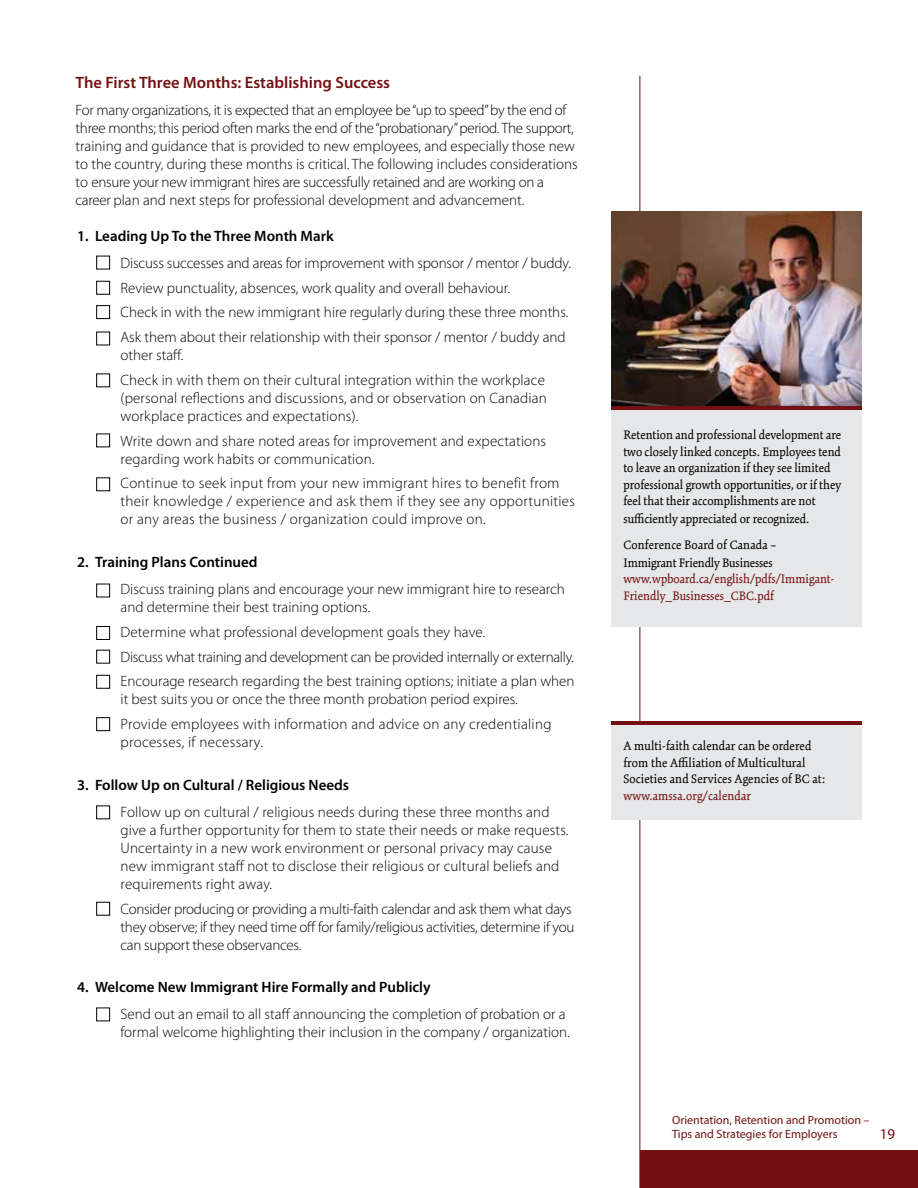
<style>
.page{position:relative;width:918px;height:1188px;background:#fff}
.page>*{position:absolute;margin:0;border:0;box-sizing:border-box;transform-origin:0 0}
.t1{font:600 16.5px "Myriad Pro";color:#731012}
.t2{font:300 15px/18px "Myriad Pro";color:#000}
.t3{font:300 15px/18px "Myriad Pro";letter-spacing:.02em;color:#000}
.t4{font:300 15px/18px "Myriad Pro";letter-spacing:-.02em;color:#000}
.t5{font:600 15px "Myriad Pro";color:#000}
.t6{font:15px "Myriad Pro";color:#731012}
.t7{font:13.5px/16.5px "Kinesis Std";color:#000}
.t8{font:13.5px/16.5px "Kinesis Std";color:#731012}
.t9{font:12px/13.5px "Myriad Pro";color:#731012}
</style>
<div class="page">
<hr style="left:640px;top:76px;width:1px;height:1112px;background:#731012">
<div style="left:640px;top:1150px;width:278px;height:38px;background:#731012"></div>
<div style="left:96px;top:256px;width:14px;height:13px;border:1px solid #000"></div>
<div style="left:96px;top:281px;width:14px;height:14px;border:1px solid #000"></div>
<div style="left:96px;top:305px;width:14px;height:14px;border:1px solid #000"></div>
<div style="left:96px;top:332px;width:14px;height:13px;border:1px solid #000"></div>
<div style="left:96px;top:374px;width:14px;height:13px;border:1px solid #000"></div>
<div style="left:96px;top:434px;width:14px;height:13px;border:1px solid #000"></div>
<div style="left:96px;top:477px;width:14px;height:14px;border:1px solid #000"></div>
<div style="left:96px;top:584px;width:14px;height:13px;border:1px solid #000"></div>
<div style="left:96px;top:626px;width:14px;height:14px;border:1px solid #000"></div>
<div style="left:96px;top:650px;width:14px;height:14px;border:1px solid #000"></div>
<div style="left:96px;top:675px;width:14px;height:14px;border:1px solid #000"></div>
<div style="left:96px;top:717px;width:14px;height:14px;border:1px solid #000"></div>
<div style="left:96px;top:806px;width:14px;height:13px;border:1px solid #000"></div>
<div style="left:96px;top:902px;width:14px;height:14px;border:1px solid #000"></div>
<div style="left:96px;top:1008px;width:14px;height:13px;border:1px solid #000"></div>
<img style="left:611px;top:212px;width:251px;height:194px">
<div style="left:611px;top:409px;width:251px;height:218px;background:#e6e7e8"></div>
<hr style="left:611px;top:406px;width:251px;height:3px;background:#731012">
<div style="left:611px;top:725px;width:251px;height:95px;background:#e6e7e8"></div>
<hr style="left:611px;top:722px;width:251px;height:3px;background:#731012">
<p class="t1" style="left:76px;top:73px;width:316px">The First Three Months: Establishing Success</p>
<p class="t2" style="left:76px;top:101px;width:504px">For many organizations, it is expected that an employee be “up to speed” by the end of three months; this period often marks the end of the “probationary” period. The support, training and guidance that is provided to new employees, and especially those new to the country, during these months is critical. The following includes considerations to ensure your new immigrant hires are successfully retained and are working on a career plan and next steps for professional development and advancement.</p>
<p class="t5" style="left:77px;top:228px;width:258px">1. Leading Up To the Three Month Mark</p>
<p class="t2" style="left:121px;top:250px;width:452px;line-height:24.8px">Discuss successes and areas for improvement with sponsor / mentor / buddy.<br>Review punctuality, absences, work quality and overall behaviour.<br>Check in with the new immigrant hire regularly during these three months.<br>Ask them about their relationship with their sponsor / mentor / buddy and</p>
<p class="t2" style="left:121px;top:343px;width:426px;line-height:24.8px">other staff.<br>Check in with them on their cultural integration within the workplace</p>
<p class="t2" style="left:121px;top:389px;width:428px">(personal reflections and discussions, and or observation on Canadian workplace practices and expectations).</p>
<p class="t2" style="left:121px;top:432px;width:427px">Write down and share noted areas for improvement and expectations regarding work habits or communication.</p>
<p class="t3" style="left:121px;top:474px;width:456px">Continue to seek input from your new immigrant hires to benefit from their knowledge / experience and ask them if they see any opportunities or any areas the business / organization could improve on.</p>
<p class="t5" style="left:77px;top:554px;width:182px">2. Training Plans Continued</p>
<p class="t2" style="left:121px;top:580px;width:446px">Discuss training plans and encourage your new immigrant hire to research and determine their best training options.</p>
<p class="t2" style="left:121px;top:619px;width:456px;line-height:24.8px">Determine what professional development goals they have.<br>Discuss what training and development can be provided internally or externally.<br>Encourage research regarding the best training options; initiate a plan when</p>
<p class="t2" style="left:121px;top:687px;width:432px;line-height:24.8px">it best suits you or once the three month probation period expires.<br>Provide employees with information and advice on any credentialing</p>
<p class="t3" style="left:121px;top:733px;width:144px">processes, if necessary.</p>
<p class="t5" style="left:77px;top:777px;width:274px">3. Follow Up on Cultural / Religious Needs</p>
<p class="t2" style="left:121px;top:803px;width:449px">Follow up on cultural / religious needs during these three months and give a further opportunity for them to state their needs or make requests.<br>Uncertainty in a new work environment or personal privacy may cause new immigrant staff not to disclose their religious or cultural beliefs and requirements right away.</p>
<p class="t4" style="left:121px;top:900px;width:455px">Consider producing or providing a multi-faith calendar and ask them what days they observe; if they need time off for family/religious activities, determine if you can support these observances.</p>
<p class="t5" style="left:77px;top:979px;width:355px">4. Welcome New Immigrant Hire Formally and Publicly</p>
<p class="t2" style="left:121px;top:1005px;width:451px">Send out an email to all staff announcing the completion of probation or a formal welcome highlighting their inclusion in the company / organization.</p>
<p class="t7" style="left:623px;top:427px;width:219px">Retention and professional development are two closely linked concepts. Employees tend to leave an organization if they see limited professional growth opportunities, or if they feel that their accomplishments are not</p>
<p class="t7" style="left:623px;top:506px;width:187px;line-height:25.5px">sufficiently appreciated or recognized.<br>Conference Board of Canada –</p>
<p class="t7" style="left:623px;top:554px;width:151px">Immigrant Friendly Businesses</p>
<p class="t8" style="left:623px;top:571px;width:212px">www.wpboard.ca/english/pdfs/Immigant-<br>Friendly_Businesses_CBC.pdf</p>
<p class="t7" style="left:623px;top:738px;width:204px">A multi-faith calendar can be ordered from the Affiliation of Multicultural<br>Societies and Services Agencies of BC at:</p>
<p class="t8" style="left:623px;top:788px;width:129px">www.amssa.org/calendar</p>
<p class="t9" style="left:672px;top:1113px;width:199px">Orientation, Retention and Promotion –<br>Tips and Strategies for Employers</p>
<p class="t6" style="left:880px;top:1125px;width:17px">19</p>
</div>
